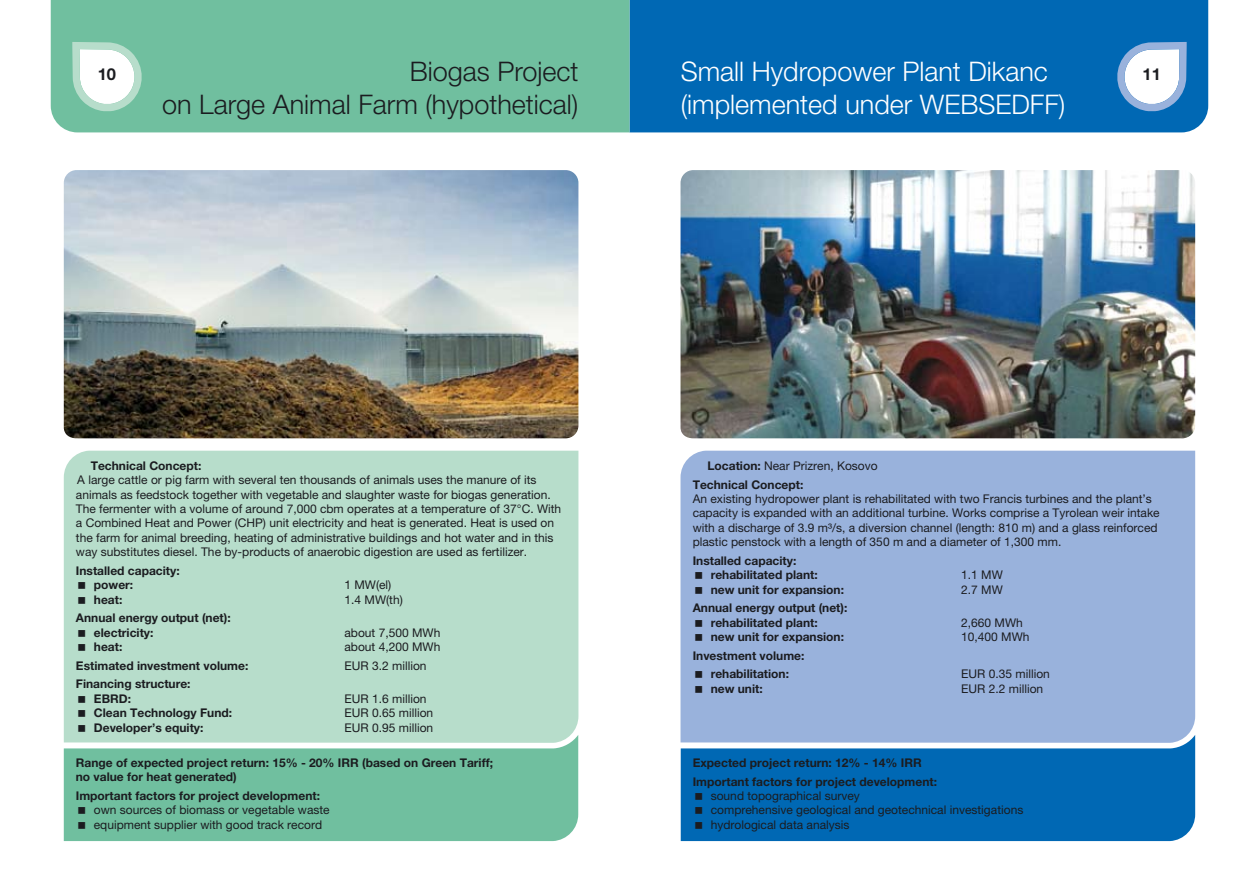
<style>
.page{position:relative;width:1259px;height:893px;background:#fff}
.page>*{position:absolute;margin:0;border:0;box-sizing:border-box;transform-origin:0 0}
.t1{font:300 27px/32.4px "Helvetica Neue LT Pro";color:#fff}
.t2{font:300 27px/32.4px "Helvetica Neue LT Pro";color:#1b1c20;text-align:right}
.t3{font:700 16.5px "Helvetica Neue LT Pro";color:#1b1c20}
.t4{font:12px/14.4px "Helvetica Neue LT Pro";color:#1b1c20}
.t5{font:700 12px/14.4px "Helvetica Neue LT Pro";color:#1b1c20}
.s1{font-weight:400}
</style>
<div class="page">
<div style="left:629px;top:0;width:579px;height:132px;background:#0068b4"></div>
<svg style="left:1114px;top:42px;width:72px;height:70px"></svg>
<div style="left:51px;top:0;width:578px;height:132px;background:#70bf9f"></div>
<svg style="left:72px;top:42px;width:73px;height:70px"></svg>
<div style="left:681px;top:743px;width:514px;height:98px;background:#0068b4"></div>
<img style="left:64px;top:170px;width:514px;height:268px">
<img style="left:680px;top:170px;width:515px;height:268px">
<div style="left:64px;top:743px;width:514px;height:98px;background:#70bf9f"></div>
<div style="left:64px;top:451px;width:514px;height:292px;background:#b7ddcb"></div>
<div style="left:680px;top:451px;width:515px;height:292px;background:#99b2dc"></div>
<svg style="left:695px;top:793px;width:7px;height:7px"></svg>
<svg style="left:695px;top:807px;width:7px;height:7px"></svg>
<svg style="left:695px;top:822px;width:7px;height:6px"></svg>
<svg style="left:78px;top:807px;width:7px;height:7px"></svg>
<svg style="left:78px;top:822px;width:7px;height:6px"></svg>
<svg style="left:79px;top:582px;width:6px;height:7px"></svg>
<svg style="left:79px;top:597px;width:6px;height:6px"></svg>
<svg style="left:79px;top:630px;width:6px;height:6px"></svg>
<svg style="left:79px;top:644px;width:6px;height:7px"></svg>
<svg style="left:79px;top:696px;width:6px;height:7px"></svg>
<svg style="left:79px;top:710px;width:6px;height:7px"></svg>
<svg style="left:79px;top:725px;width:6px;height:6px"></svg>
<svg style="left:695px;top:572px;width:7px;height:7px"></svg>
<svg style="left:695px;top:586px;width:7px;height:7px"></svg>
<svg style="left:695px;top:619px;width:7px;height:7px"></svg>
<svg style="left:695px;top:634px;width:7px;height:7px"></svg>
<svg style="left:695px;top:671px;width:7px;height:7px"></svg>
<svg style="left:695px;top:686px;width:7px;height:6px"></svg>
<h1 class="t2" style="left:162px;top:55px;width:418px">Biogas Project<br>on Large Animal Farm (hypothetical)</h1>
<h1 class="t1" style="left:681px;top:55px;width:386px">Small Hydropower Plant Dikanc (implemented under WEBSEDFF)</h1>
<h2 class="t3" style="left:98px;top:64px;width:20px">10</h2>
<h2 class="t3" style="left:1142px;top:64px;width:20px">11</h2>
<p class="t5" style="left:91px;top:458px;width:112px">Technical Concept:</p>
<p class="t4" style="left:76px;top:473px;width:487px">A large cattle or pig farm with several ten thousands of animals uses the manure of its animals as feedstock together with vegetable and slaughter waste for biogas generation.<br>The fermenter with a volume of around 7,000 cbm operates at a temperature of 37°C. With a Combined Heat and Power (CHP) unit electricity and heat is generated. Heat is used on the farm for animal breeding, heating of administrative buildings and hot water and in this way substitutes diesel. The by-products of anaerobic digestion are used as fertilizer.</p>
<p class="t5" style="left:94px;top:563px;width:87px;text-indent:-18px">Installed capacity: power:</p>
<p class="t4" style="left:344px;top:578px;width:48px">1 MW(el)</p>
<p class="t5" style="left:94px;top:592px;width:30px">heat:</p>
<p class="t4" style="left:344px;top:592px;width:60px">1.4 MW(th)</p>
<p class="t5" style="left:94px;top:611px;width:138px;text-indent:-18px">Annual energy output (net): electricity:</p>
<p class="t4" style="left:344px;top:625px;width:97px">about 7,500 MWh</p>
<p class="t5" style="left:94px;top:639px;width:30px">heat:</p>
<p class="t4" style="left:344px;top:639px;width:97px">about 4,200 MWh</p>
<p class="t5" style="left:76px;top:658px;width:174px">Estimated investment volume:</p>
<p class="t4" style="left:344px;top:658px;width:84px">EUR 3.2 million</p>
<p class="t5" style="left:94px;top:677px;width:98px;text-indent:-18px">Financing structure:<br>EBRD:</p>
<p class="t4" style="left:344px;top:691px;width:84px">EUR 1.6 million</p>
<p class="t5" style="left:94px;top:705px;width:140px">Clean Technology Fund:</p>
<p class="t4" style="left:344px;top:706px;width:90px">EUR 0.65 million</p>
<p class="t5" style="left:94px;top:720px;width:111px">Developer’s equity:</p>
<p class="t4" style="left:344px;top:720px;width:90px">EUR 0.95 million</p>
<p class="t5" style="left:76px;top:755px;width:419px">Range of expected project return: 15% - 20% IRR (based on Green Tariff; no value for heat generated)</p>
<p class="t5" style="left:76px;top:788px;width:246px">Important factors for project development:</p>
<p class="t4" style="left:94px;top:803px;width:237px">own sources of biomass or vegetable waste equipment supplier with good track record</p>
<p class="t5" style="left:692px;top:456px;width:186px;line-height:18.6px;text-indent:15px">Location: <span class="s1">Near Prizren, Kosovo<br></span>Technical Concept:</p>
<p class="t4" style="left:692px;top:491px;width:468px">An existing hydropower plant is rehabilitated with two Francis turbines and the plant’s capacity is expanded with an additional turbine. Works comprise a Tyrolean weir intake with a discharge of 3.9 m³/s, a diversion channel (length: 810 m) and a glass reinforced plastic penstock with a length of 350 m and a diameter of 1,300 mm.</p>
<p class="t5" style="left:710px;top:553px;width:109px;text-indent:-18px">Installed capacity: rehabilitated plant:</p>
<p class="t4" style="left:961px;top:567px;width:43px">1.1 MW</p>
<p class="t5" style="left:710px;top:582px;width:135px">new unit for expansion:</p>
<p class="t4" style="left:961px;top:582px;width:43px">2.7 MW</p>
<p class="t5" style="left:710px;top:600px;width:138px;text-indent:-18px">Annual energy output (net): rehabilitated plant:</p>
<p class="t4" style="left:961px;top:615px;width:63px">2,660 MWh</p>
<p class="t5" style="left:710px;top:629px;width:135px">new unit for expansion:</p>
<p class="t4" style="left:961px;top:629px;width:70px">10,400 MWh</p>
<p class="t5" style="left:692px;top:646px;width:113px;line-height:18.6px;text-align:center">Investment volume: rehabilitation:</p>
<p class="t4" style="left:961px;top:667px;width:90px">EUR 0.35 million</p>
<p class="t5" style="left:710px;top:681px;width:53px">new unit:</p>
<p class="t4" style="left:961px;top:681px;width:84px">EUR 2.2 million</p>
<p class="t5" style="left:693px;top:753px;width:246px;line-height:18.6px">Expected project return: 12% - 14% IRR<br>Important factors for project development:</p>
<p class="t4" style="left:711px;top:788px;width:314px">sound topographical survey<br>comprehensive geological and geotechnical investigations hydrological data analysis</p>
</div>
